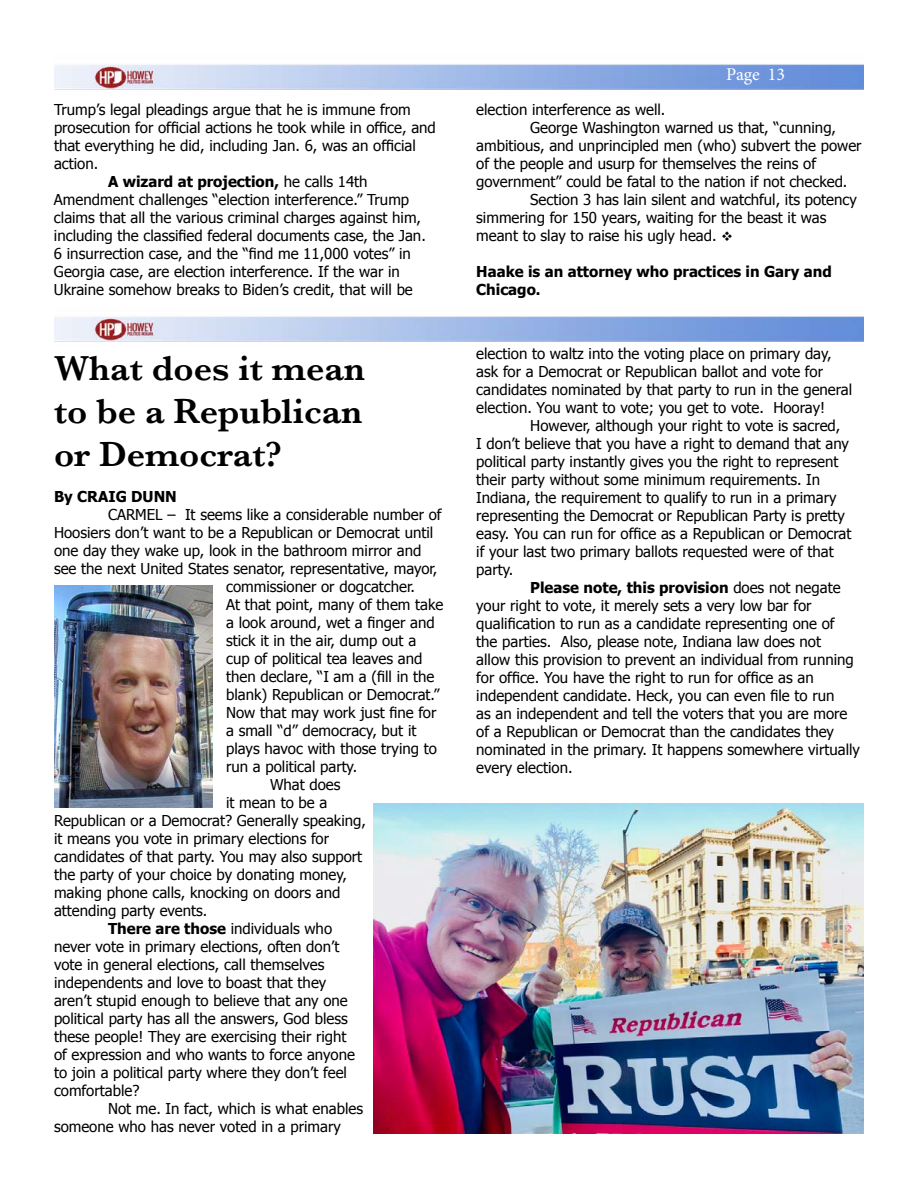
<style>
.page{position:relative;width:918px;height:1188px;background:#fff}
.page>*{position:absolute;margin:0;border:0;box-sizing:border-box;transform-origin:0 0}
.t1{font:600 36px/43.2px "Baskerville";color:#000;text-align:justify}
.t2{font:18px "Minion Pro";letter-spacing:-.005em;color:#fff}
.t3{font:15px/18px "Tahoma";color:#000}
.t4{font:700 15px/18px "Tahoma";color:#000}
.s1{font-weight:400}
.s2{font-weight:700}
</style>
<div class="page">
<img style="left:54px;top:64px;width:810px;height:26px">
<img style="left:54px;top:585px;width:159px;height:222px">
<img style="left:54px;top:316px;width:810px;height:26px">
<img style="left:373px;top:803px;width:491px;height:331px">
<p class="t3" style="left:54px;top:100px;width:358px">Trump’s legal pleadings argue that he is immune from</p>
<p class="t3" style="left:54px;top:118px;width:383px">prosecution for official actions he took while in office, and</p>
<p class="t3" style="left:54px;top:136px;width:363px">that everything he did, including Jan. 6, was an official</p>
<p class="t3" style="left:54px;top:154px;width:46px">action.</p>
<p class="t4" style="left:108px;top:172px;width:261px">A wizard at projection, <span class="s1">he calls 14th</span></p>
<p class="t3" style="left:54px;top:190px;width:357px">Amendment challenges “election interference.” Trump</p>
<p class="t3" style="left:54px;top:208px;width:369px">claims that all the various criminal charges against him,</p>
<p class="t3" style="left:54px;top:226px;width:373px">including the classified federal documents case, the Jan.</p>
<p class="t3" style="left:54px;top:244px;width:359px">6 insurrection case, and the “find me 11,000 votes” in</p>
<p class="t3" style="left:54px;top:262px;width:347px">Georgia case, are election interference. If the war in</p>
<p class="t3" style="left:54px;top:280px;width:360px">Ukraine somehow breaks to Biden’s credit, that will be</p>
<h1 class="t1" style="left:54px;top:346px;width:313px">What does it mean to be a Republican or Democrat?</h1>
<p class="t4" style="left:54px;top:487px;width:124px">By CRAIG DUNN</p>
<p class="t3" style="left:108px;top:505px;width:335px">CARMEL – It seems like a considerable number of</p>
<p class="t3" style="left:54px;top:523px;width:381px">Hoosiers don’t want to be a Republican or Democrat until</p>
<p class="t3" style="left:54px;top:541px;width:369px">one day they wake up, look in the bathroom mirror and</p>
<p class="t3" style="left:54px;top:559px;width:385px">see the next United States senator, representative, mayor,</p>
<p class="t3" style="left:226px;top:577px;width:190px">commissioner or dogcatcher.</p>
<p class="t3" style="left:226px;top:595px;width:219px">At that point, many of them take</p>
<p class="t3" style="left:226px;top:613px;width:210px">a look around, wet a finger and</p>
<p class="t3" style="left:226px;top:631px;width:192px">stick it in the air, dump out a</p>
<p class="t3" style="left:226px;top:649px;width:198px">cup of political tea leaves and</p>
<p class="t3" style="left:226px;top:667px;width:210px">then declare, “I am a (fill in the</p>
<p class="t3" style="left:226px;top:685px;width:215px">blank) Republican or Democrat.”</p>
<p class="t3" style="left:226px;top:703px;width:212px">Now that may work just fine for</p>
<p class="t3" style="left:226px;top:721px;width:192px">a small “d” democracy, but it</p>
<p class="t3" style="left:226px;top:739px;width:212px">plays havoc with those trying to</p>
<p class="t3" style="left:226px;top:757px;width:133px">run a political party.</p>
<p class="t3" style="left:270px;top:775px;width:72px">What does</p>
<p class="t3" style="left:226px;top:793px;width:103px">it mean to be a</p>
<p class="t3" style="left:54px;top:811px;width:314px">Republican or a Democrat? Generally speaking,</p>
<p class="t3" style="left:54px;top:829px;width:277px">it means you vote in primary elections for</p>
<p class="t3" style="left:54px;top:847px;width:310px">candidates of that party. You may also support</p>
<p class="t3" style="left:54px;top:865px;width:295px">the party of your choice by donating money,</p>
<p class="t3" style="left:54px;top:883px;width:288px">making phone calls, knocking on doors and</p>
<p class="t3" style="left:54px;top:901px;width:155px">attending party events.</p>
<p class="t3" style="left:108px;top:919px;width:226px"><span class="s2">There are those</span> individuals who</p>
<p class="t3" style="left:54px;top:937px;width:287px">never vote in primary elections, often don’t</p>
<p class="t3" style="left:54px;top:955px;width:272px">vote in general elections, call themselves</p>
<p class="t3" style="left:54px;top:973px;width:274px">independents and love to boast that they</p>
<p class="t3" style="left:54px;top:991px;width:295px">aren’t stupid enough to believe that any one</p>
<p class="t3" style="left:54px;top:1009px;width:295px">political party has all the answers, God bless</p>
<p class="t3" style="left:54px;top:1027px;width:294px">these people! They are exercising their right</p>
<p class="t3" style="left:54px;top:1045px;width:302px">of expression and who wants to force anyone</p>
<p class="t3" style="left:54px;top:1063px;width:295px">to join a political party where they don’t feel</p>
<p class="t3" style="left:54px;top:1081px;width:87px">comfortable?</p>
<p class="t3" style="left:108px;top:1099px;width:257px">Not me. In fact, which is what enables</p>
<p class="t3" style="left:54px;top:1117px;width:288px">someone who has never voted in a primary</p>
<p class="t2" style="left:726px;top:62px;width:60px">Page 13</p>
<p class="t3" style="left:476px;top:100px;width:191px">election interference as well.</p>
<p class="t3" style="left:530px;top:118px;width:307px">George Washington warned us that, “cunning,</p>
<p class="t3" style="left:476px;top:136px;width:387px">ambitious, and unprincipled men (who) subvert the power</p>
<p class="t3" style="left:476px;top:154px;width:341px">of the people and usurp for themselves the reins of</p>
<p class="t3" style="left:476px;top:172px;width:373px">government” could be fatal to the nation if not checked.</p>
<p class="t3" style="left:530px;top:190px;width:328px">Section 3 has lain silent and watchful, its potency</p>
<p class="t3" style="left:476px;top:208px;width:352px">simmering for 150 years, waiting for the beast it was</p>
<p class="t3" style="left:476px;top:226px;width:258px">meant to slay to raise his ugly head. ❖</p>
<p class="t4" style="left:476px;top:262px;width:357px">Haake is an attorney who practices in Gary and<br>Chicago.</p>
<p class="t3" style="left:476px;top:344px;width:377px">election to waltz into the voting place on primary day, ask for a Democrat or Republican ballot and vote for candidates nominated by that party to run in the general election. You want to vote; you get to vote. Hooray!</p>
<p class="t3" style="left:476px;top:416px;width:377px;text-indent:54px">However, although your right to vote is sacred,<br>I don’t believe that you have a right to demand that any political party instantly gives you the right to represent their party without some minimum requirements. In Indiana, the requirement to qualify to run in a primary representing the Democrat or Republican Party is pretty easy. You can run for office as a Republican or Democrat if your last two primary ballots requested were of that party.</p>
<p class="t3" style="left:476px;top:578px;width:385px;text-indent:54px"><span class="s2">Please note, this provision</span> does not negate your right to vote, it merely sets a very low bar for qualification to run as a candidate representing one of<br>the parties. Also, please note, Indiana law does not<br>allow this provision to prevent an individual from running for office. You have the right to run for office as an independent candidate. Heck, you can even file to run<br>as an independent and tell the voters that you are more of a Republican or Democrat than the candidates they nominated in the primary. It happens somewhere virtually every election.</p>
</div>
